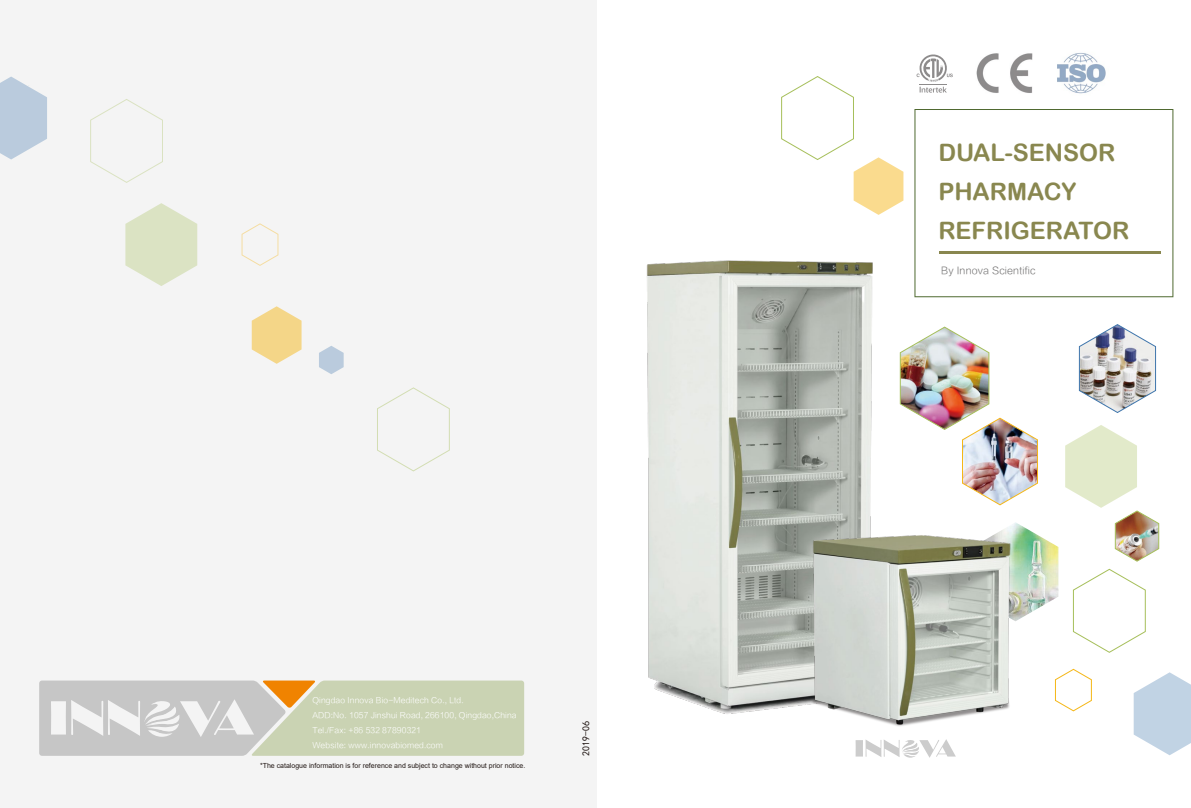
<style>
.page{position:relative;width:1191px;height:808px;background:#fff}
.page>*{position:absolute;margin:0;border:0;box-sizing:border-box;transform-origin:0 0}
.t1{font:24px/39px "Arial Rounded MT Bold";color:#89874f}
.t2{font:10px "FZLTXHK";color:#727171}
.t3{font:10px "Kai Ti";color:#221815}
.t4{font:8px/15px "FZLTXHK";color:#fff}
.t5{font:7px "Arial";color:#221815}
</style>
<div class="page">
<img style="left:596px;top:238px;width:355px;height:488px">
<img style="left:760px;top:511px;width:299px;height:215px">
<div style="left:0;top:0;width:596px;height:808px;background:#f4f4f4"></div>
<svg style="left:914px;top:109px;width:259px;height:188px"></svg>
<svg style="left:252px;top:306px;width:49px;height:58px"></svg>
<svg style="left:1054px;top:668px;width:38px;height:44px"></svg>
<svg style="left:241px;top:223px;width:37px;height:43px"></svg>
<img style="left:899px;top:326px;width:139px;height:180px">
<svg style="left:1065px;top:425px;width:95px;height:137px"></svg>
<svg style="left:125px;top:203px;width:72px;height:83px"></svg>
<svg style="left:1072px;top:568px;width:74px;height:85px"></svg>
<svg style="left:90px;top:99px;width:73px;height:84px"></svg>
<svg style="left:377px;top:387px;width:73px;height:84px"></svg>
<svg style="left:781px;top:76px;width:122px;height:139px"></svg>
<svg style="left:1133px;top:672px;width:58px;height:83px"></svg>
<svg style="left:0;top:77px;width:47px;height:82px"></svg>
<svg style="left:319px;top:346px;width:25px;height:28px"></svg>
<img style="left:1078px;top:324px;width:78px;height:89px">
<svg style="left:916px;top:55px;width:36px;height:38px"></svg>
<img style="left:976px;top:53px;width:57px;height:40px">
<img style="left:1057px;top:53px;width:49px;height:41px">
<svg style="left:855px;top:739px;width:101px;height:19px"></svg>
<svg style="left:39px;top:680px;width:485px;height:76px;background:#ced0bd"></svg>
<p class="t4" style="left:312px;top:693px;width:206px">Qingdao Innova Bio-Meditech Co., Ltd.<br>ADD:No. 1057 Jinshui Road, 266100, Qingdao,China Tel./Fax: +86 532 87890321<br>Website: www.innovabiomed.com</p>
<p class="t5" style="left:260px;top:760px;width:267px">*The catalogue information is for reference and subject to change without prior notice.</p>
<p class="t3" style="left:581px;top:756px;width:37px;rotate:-90deg">2019-06</p>
<h1 class="t1" style="left:938px;top:133px;width:192px">DUAL-SENSOR<br>PHARMACY<br>REFRIGERATOR</h1>
<p class="t2" style="left:941px;top:265px;width:96px">By Innova Scientific</p>
</div>
